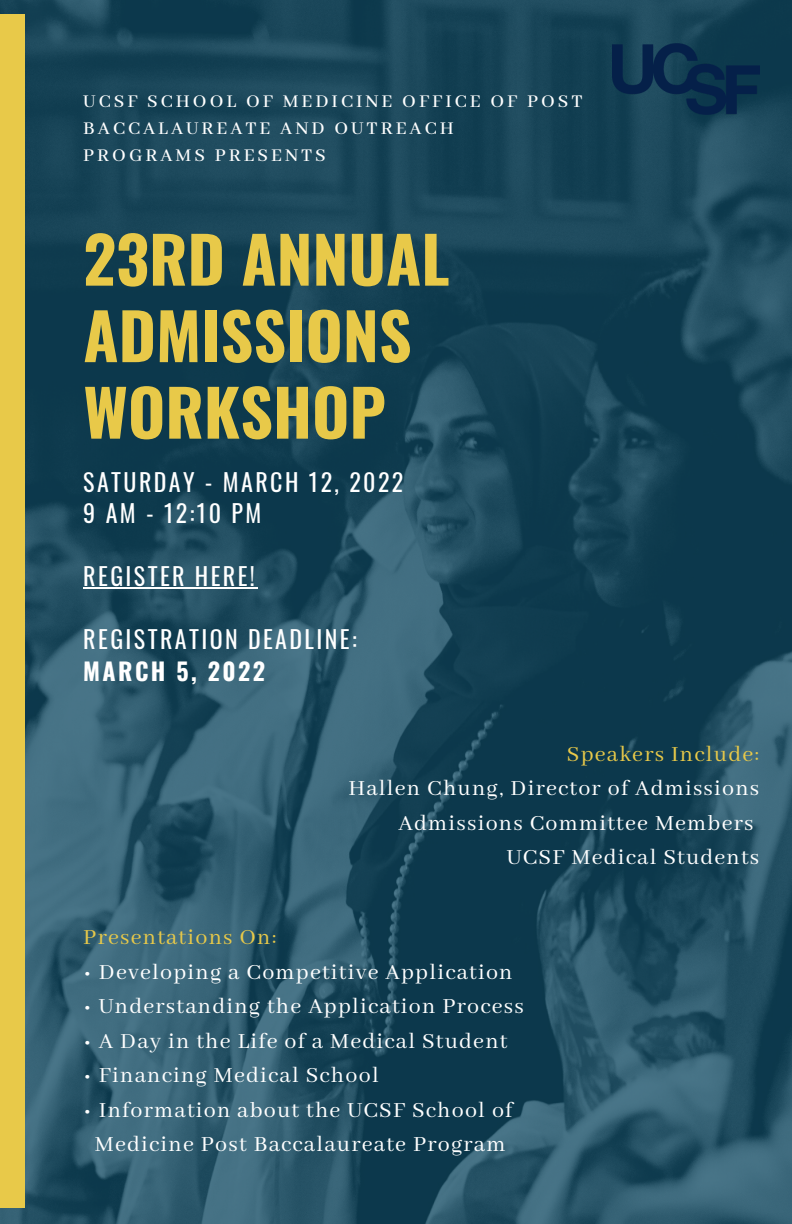
<style>
.page{position:relative;width:792px;height:1224px;background:#fff}
.page>*{position:absolute;margin:0;border:0;box-sizing:border-box;transform-origin:0 0}
.t1{font:700 64px "Oswald";color:#e8c949}
.t2{font:24px "Abhaya Libre";letter-spacing:.05em;color:#fff}
.t3{font:24px "Oswald";letter-spacing:.1em;color:#fff}
.t4{font:24px "Abhaya Libre";letter-spacing:.05em;color:#e8c949}
.t5{font:700 24px "Oswald";letter-spacing:.1em;color:#fff}
.t6{font:500 20px/27px "Abhaya Libre";letter-spacing:.15em;color:#fff}
</style>
<div class="page">
<img style="left:0;top:0;width:792px;height:1224px">
<hr style="left:83px;top:588px;width:174px;height:1px;background:#fff">
<div style="left:0;top:14px;width:25px;height:1194px;background:#e8c949"></div>
<img style="left:612px;top:44px;width:147px;height:70px">
<p class="t6" style="left:83px;top:89px;width:501px">UCSF SCHOOL OF MEDICINE OFFICE OF POST<br>BACCALAUREATE AND OUTREACH<br>PROGRAMS PRESENTS</p>
<p class="t1" style="left:83px;top:209px;width:368px">23RD ANNUAL</p>
<p class="t1" style="left:83px;top:286px;width:330px">ADMISSIONS</p>
<p class="t1" style="left:83px;top:362px;width:304px">WORKSHOP</p>
<p class="t3" style="left:83px;top:463px;width:322px">SATURDAY - MARCH 12, 2022</p>
<p class="t3" style="left:83px;top:495px;width:179px">9 AM - 12:10 PM</p>
<p class="t3" style="left:83px;top:558px;width:173px">REGISTER HERE!</p>
<p class="t3" style="left:83px;top:621px;width:275px">REGISTRATION DEADLINE:</p>
<p class="t5" style="left:83px;top:652px;width:183px">MARCH 5, 2022</p>
<p class="t4" style="left:567px;top:741px;width:194px">Speakers Include:</p>
<p class="t2" style="left:348px;top:775px;width:412px">Hallen Chung, Director of Admissions</p>
<p class="t2" style="left:399px;top:810px;width:356px">Admissions Committee Members</p>
<p class="t2" style="left:507px;top:844px;width:254px">UCSF Medical Students</p>
<p class="t4" style="left:83px;top:924px;width:195px">Presentations On:</p>
<p class="t2" style="left:83px;top:959px;width:431px">• Developing a Competitive Application</p>
<p class="t2" style="left:83px;top:993px;width:442px">• Understanding the Application Process</p>
<p class="t2" style="left:83px;top:1028px;width:426px">• A Day in the Life of a Medical Student</p>
<p class="t2" style="left:83px;top:1062px;width:297px">• Financing Medical School</p>
<p class="t2" style="left:83px;top:1097px;width:431px">• Information about the UCSF School of</p>
<p class="t2" style="left:95px;top:1131px;width:412px">Medicine Post Baccalaureate Program</p>
</div>
